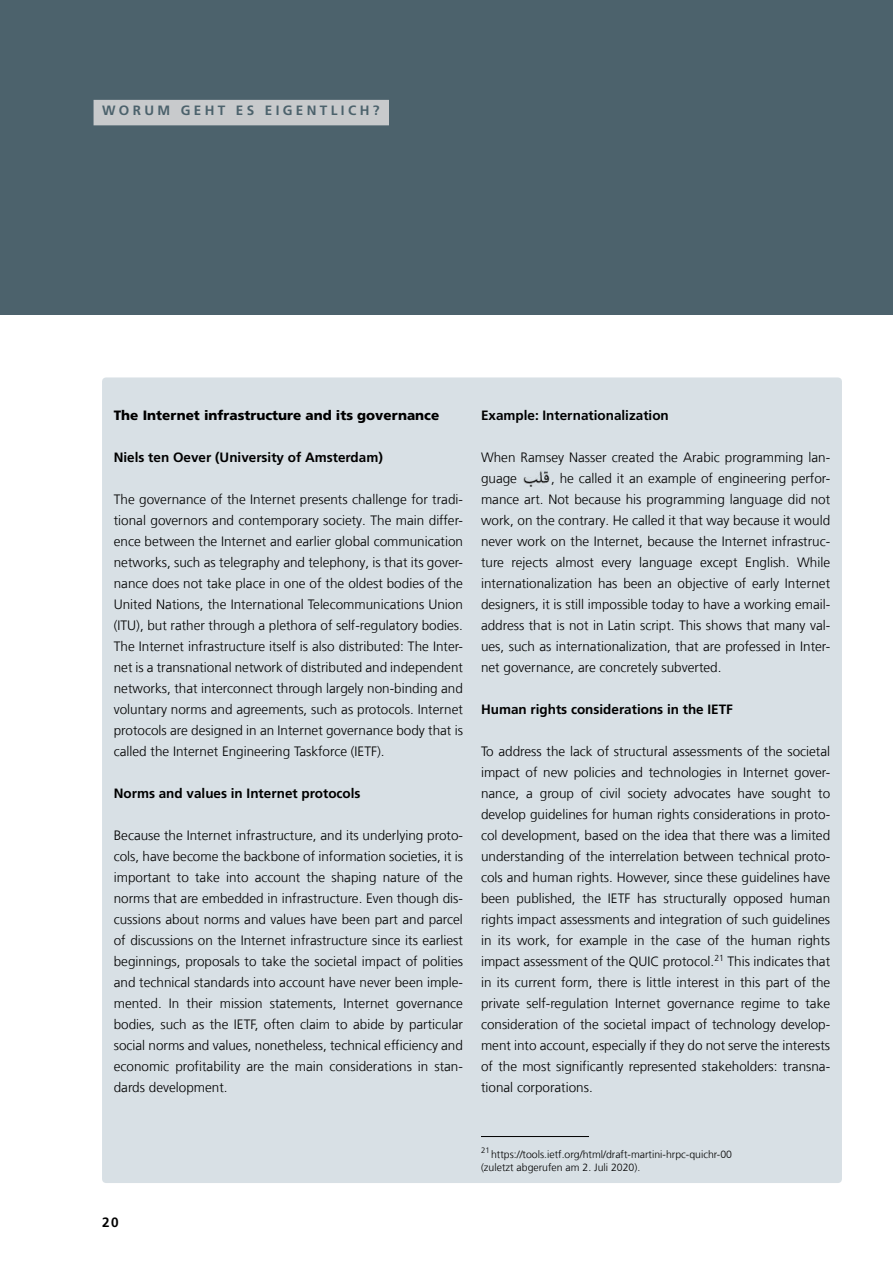
<style>
.page{position:relative;width:893px;height:1263px;background:#fff}
.page>*{position:absolute;margin:0;border:0;box-sizing:border-box;transform-origin:0 0}
.t1{font:300 13.5px/21px "Frutiger LT Com";color:#000;text-align:justify}
.t2{font:700 13.5px "Frutiger LT Com";color:#000}
.t3{font:900 13.5px "Frutiger LT Com";color:#000}
.t4{font:700 13.5px "Frutiger LT Com";letter-spacing:.25em;color:#4c626c}
.t5{font:300 10.5px/13.5px "Frutiger LT Com";color:#000}
</style>
<div class="page">
<div style="left:0;top:0;width:893px;height:315px;background:#4c626c"></div>
<div style="left:94px;top:100px;width:295px;height:25px;background:#c8cacc"></div>
<div style="left:106px;top:381px;width:732px;height:798px;background:#d8e0e5"></div>
<hr style="left:481px;top:1136px;width:108px;height:1px;background:#000">
<div style="left:102px;top:377px;width:740px;height:806px;border:8px solid #d8e0e5"></div>
<img style="left:524px;top:471px;width:25px;height:16px">
<p class="t4" style="left:102px;top:102px;width:279px">WORUM GEHT ES EIGENTLICH?</p>
<p class="t3" style="left:114px;top:407px;width:327px">The Internet infrastructure and its governance</p>
<p class="t2" style="left:114px;top:449px;width:271px">Niels ten Oever (University of Amsterdam)</p>
<p class="t1" style="left:114px;top:489px;width:351px">The governance of the Internet presents challenge for tradi&shy;tional governors and contemporary society. The main differ&shy;ence between the Internet and earlier global communication networks, such as telegraphy and telephony, is that its gover&shy;nance does not take place in one of the oldest bodies of the United Nations, the International Telecommunications Union (ITU), but rather through a plethora of self-regulatory bodies.<br>The Internet infrastructure itself is also distributed: The Inter&shy;net is a transnational network of distributed and independent networks, that interconnect through largely non-binding and voluntary norms and agreements, such as protocols. Internet protocols are designed in an Internet governance body that is called the Internet Engineering Taskforce (IETF).</p>
<p class="t2" style="left:114px;top:785px;width:248px">Norms and values in Internet protocols</p>
<p class="t1" style="left:114px;top:825px;width:351px">Because the Internet infrastructure, and its underlying proto&shy;cols, have become the backbone of information societies, it is important to take into account the shaping nature of the norms that are embedded in infrastructure. Even though dis&shy;cussions about norms and values have been part and parcel of discussions on the Internet infrastructure since its earliest beginnings, proposals to take the societal impact of polities and technical standards into account have never been imple&shy;mented. In their mission statements, Internet governance bodies, such as the IETF, often claim to abide by particular social norms and values, nonetheless, technical efficiency and economic profitability are the main considerations in stan&shy;dards development.</p>
<p class="t2" style="left:481px;top:407px;width:189px">Example: Internationalization</p>
<p class="t1" style="left:481px;top:447px;width:351px">When Ramsey Nasser created the Arabic programming lan&shy;guage</p>
<p class="t1" style="left:481px;top:468px;width:351px;text-indent:70px">, he called it an example of engineering perfor&shy;mance art. Not because his programming language did not work, on the contrary. He called it that way because it would never work on the Internet, because the Internet infrastruc&shy;ture rejects almost every language except English. While internationalization has been an objective of early Internet designers, it is still impossible today to have a working email&shy;address that is not in Latin script. This shows that many val&shy;ues, such as internationalization, that are professed in Inter&shy;net governance, are concretely subverted.</p>
<p class="t2" style="left:481px;top:701px;width:254px">Human rights considerations in the IETF</p>
<p class="t1" style="left:481px;top:741px;width:351px">To address the lack of structural assessments of the societal impact of new policies and technologies in Internet gover&shy;nance, a group of civil society advocates have sought to develop guidelines for human rights considerations in proto&shy;col development, based on the idea that there was a limited understanding of the interrelation between technical proto&shy;cols and human rights. However, since these guidelines have been published, the IETF has structurally opposed human rights impact assessments and integration of such guidelines in its work, for example in the case of the human rights impact assessment of the QUIC protocol.<sup>21</sup> This indicates that in its current form, there is little interest in this part of the private self-regulation Internet governance regime to take consideration of the societal impact of technology develop&shy;ment into account, especially if they do not serve the interests of the most significantly represented stakeholders: transna&shy;tional corporations.</p>
<p class="t2" style="left:102px;top:1215px;width:18px">20</p>
<p class="t5" style="left:481px;top:1147px;width:252px"><sup>21</sup> https://tools.ietf.org/html/draft-martini-hrpc-quichr-00 (zuletzt abgerufen am 2. Juli 2020).</p>
</div>
